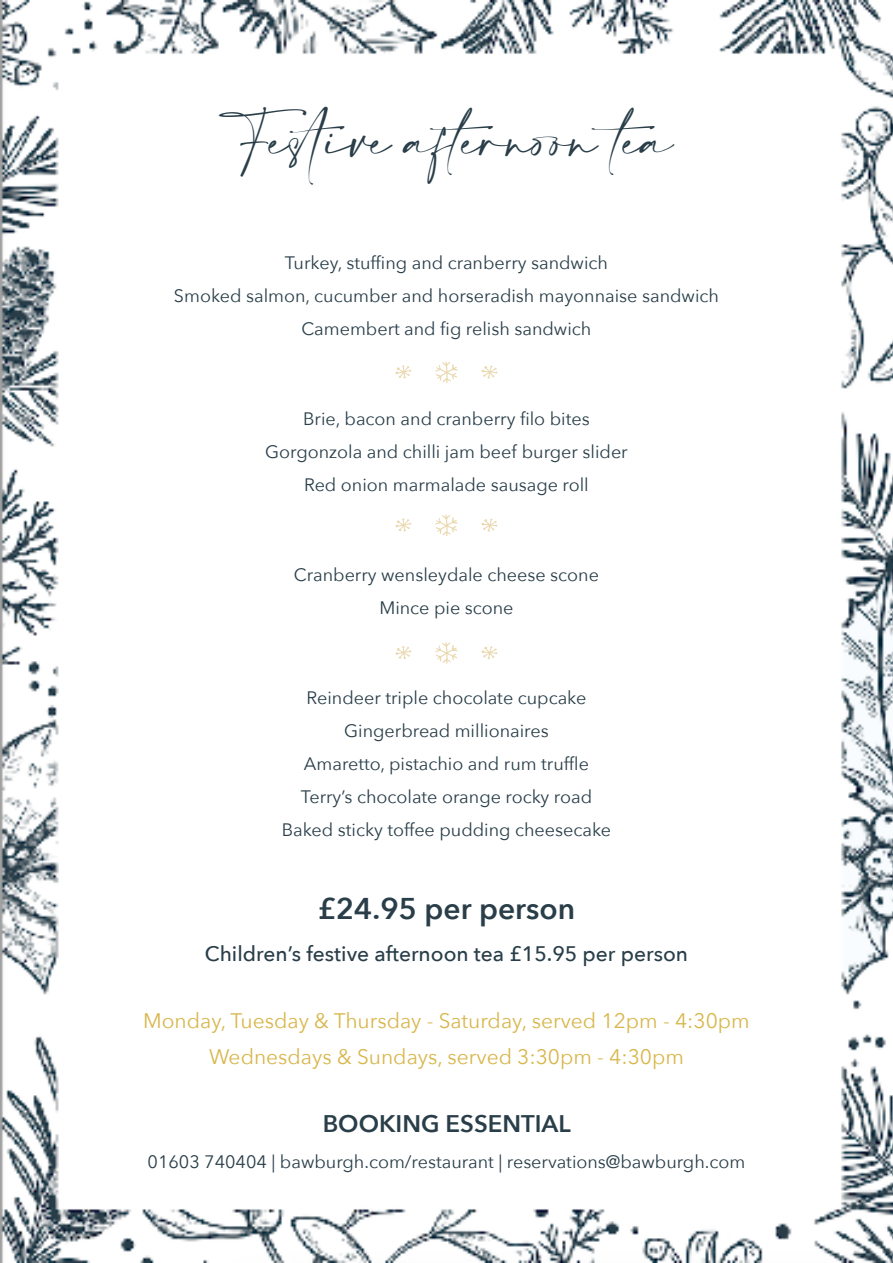
<style>
.page{position:relative;width:893px;height:1263px;background:#fff}
.page>*{position:absolute;margin:0;border:0;box-sizing:border-box;transform-origin:0 0}
.t1{font:39px "Amalfi Coast";color:#293e49}
.t2{font:600 30px "Avenir Next";color:#293e49}
.t3{font:600 24px "Avenir Next";color:#293e49}
.t4{font:21px "Avenir Next";color:#d8b74d}
.t5{font:500 21px "Avenir Next";color:#293e49}
.t6{font:18px "Avenir Next";color:#293e49}
</style>
<div class="page">
<img style="left:0;top:0;width:893px;height:1263px">
<svg style="left:482px;top:646px;width:15px;height:13px"></svg>
<svg style="left:396px;top:646px;width:15px;height:13px"></svg>
<svg style="left:435px;top:642px;width:23px;height:22px"></svg>
<svg style="left:482px;top:519px;width:15px;height:13px"></svg>
<svg style="left:396px;top:518px;width:15px;height:13px"></svg>
<svg style="left:435px;top:514px;width:23px;height:22px"></svg>
<svg style="left:482px;top:366px;width:15px;height:12px"></svg>
<svg style="left:396px;top:365px;width:15px;height:13px"></svg>
<svg style="left:435px;top:361px;width:23px;height:22px"></svg>
<p class="t1" style="left:219px;top:119px;width:459px">Festive afternoon tea</p>
<p class="t6" style="left:285px;top:247px;width:325px">Turkey, stuffing and cranberry sandwich</p>
<p class="t6" style="left:174px;top:280px;width:547px">Smoked salmon, cucumber and horseradish mayonnaise sandwich</p>
<p class="t6" style="left:302px;top:313px;width:291px">Camembert and fig relish sandwich</p>
<p class="t6" style="left:303px;top:403px;width:288px">Brie, bacon and cranberry filo bites</p>
<p class="t6" style="left:265px;top:436px;width:364px">Gorgonzola and chilli jam beef burger slider</p>
<p class="t6" style="left:304px;top:469px;width:286px">Red onion marmalade sausage roll</p>
<p class="t6" style="left:294px;top:559px;width:307px">Cranberry wensleydale cheese scone</p>
<p class="t6" style="left:379px;top:592px;width:136px">Mince pie scone</p>
<p class="t6" style="left:306px;top:682px;width:281px">Reindeer triple chocolate cupcake</p>
<p class="t6" style="left:344px;top:715px;width:206px">Gingerbread millionaires</p>
<p class="t6" style="left:304px;top:748px;width:286px">Amaretto, pistachio and rum truffle</p>
<p class="t6" style="left:301px;top:781px;width:293px">Terry’s chocolate orange rocky road</p>
<p class="t6" style="left:282px;top:814px;width:331px">Baked sticky toffee pudding cheesecake</p>
<p class="t2" style="left:318px;top:882px;width:259px">£24.95 per person</p>
<p class="t5" style="left:205px;top:935px;width:485px">Children’s festive afternoon tea £15.95 per person</p>
<p class="t4" style="left:143px;top:1003px;width:608px">Monday, Tuesday &amp; Thursday - Saturday, served 12pm - 4:30pm</p>
<p class="t4" style="left:209px;top:1039px;width:476px">Wednesdays &amp; Sundays, served 3:30pm - 4:30pm</p>
<p class="t3" style="left:323px;top:1103px;width:250px">BOOKING ESSENTIAL</p>
<p class="t6" style="left:148px;top:1146px;width:599px">01603 740404 | bawburgh.com/restaurant | reservations@bawburgh.com</p>
</div>
